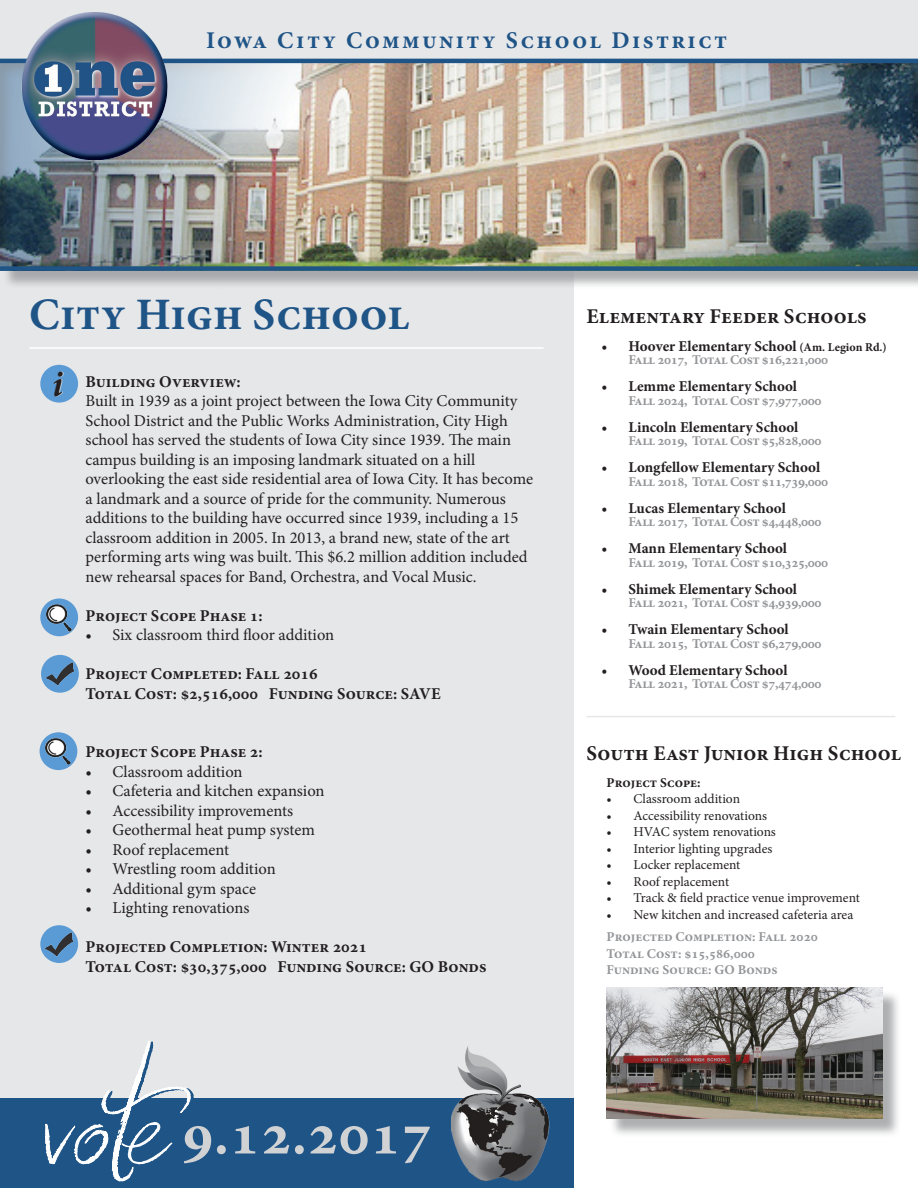
<style>
.page{position:relative;width:918px;height:1188px;background:#e6e7e9}
.page>*{position:absolute;margin:0;border:0;box-sizing:border-box;transform-origin:0 0}
.t1{font:700 60px "Minion Pro";color:#d1d2d4}
.t2{font:700 45px "Minion Pro";color:#1f5487}
.t3{font:italic 700 37.5px "Minion Pro";color:#231f20}
.t4{font:700 24px "Minion Pro";letter-spacing:.1em;color:#1f5487}
.t5{font:700 21px "Minion Pro";color:#231f20}
.t6{font:16.5px/19.5px "Minion Pro";color:#231f20}
.t7{font:700 16.5px "Minion Pro";color:#231f20}
.t8{font:700 15px "Minion Pro";letter-spacing:.01em;color:#231f20}
.t9{font:700 13.5px "Minion Pro";letter-spacing:-.03em;color:#939598}
.t10{font:13.5px "Minion Pro";color:#231f20}
.t11{font:700 13.5px/16.2px "Minion Pro";color:#939598}
.t12{font:700 13.5px "Minion Pro";color:#231f20}
.s1{font-size:12px}
</style>
<div class="page">
<div style="left:0;top:1098px;width:918px;height:90px;background:#1f5487"></div>
<img style="left:451px;top:1046px;width:99px;height:136px">
<div style="left:574px;top:248px;width:344px;height:940px;background:#fff"></div>
<div style="left:2px;top:63px;width:916px;height:226px;background:#939598;opacity:.75"></div>
<div style="left:0;top:59px;width:918px;height:213px;background:#231f20;opacity:.5"></div>
<svg style="left:45px;top:1041px;width:149px;height:141px"></svg>
<hr style="left:29px;top:347px;width:515px;height:2px;background:#fff">
<div style="left:40px;top:599px;width:38px;height:37px;background:#5a9bd5;border-radius:50%"></div>
<img style="left:43px;top:602px;width:31px;height:31px">
<div style="left:40px;top:365px;width:38px;height:38px;background:#5a9bd5;border-radius:50%"></div>
<div style="left:41px;top:655px;width:38px;height:38px;background:#5a9bd5;border-radius:50%"></div>
<img style="left:46px;top:662px;width:28px;height:24px">
<hr style="left:0;top:59px;width:918px;height:4px;background:#1f5487">
<img style="left:20px;top:12px;width:151px;height:149px">
<div style="left:0;top:266px;width:918px;height:5px;background:#1f5487"></div>
<hr style="left:586px;top:716px;width:309px;height:1px;background:#e6e7e9">
<div style="left:609px;top:990px;width:292px;height:148px;background:#939598;opacity:.75"></div>
<img style="left:607px;top:988px;width:275px;height:131px">
<div style="left:40px;top:732px;width:37px;height:38px;background:#5a9bd5;border-radius:50%"></div>
<img style="left:43px;top:735px;width:30px;height:32px">
<div style="left:40px;top:925px;width:38px;height:38px;background:#5a9bd5;border-radius:50%"></div>
<img style="left:45px;top:932px;width:28px;height:24px">
<p class="t4" style="left:206px;top:24px;width:523px">Iowa City Community School District</p>
<p class="t2" style="left:29px;top:283px;width:382px">City High School</p>
<p class="t3" style="left:52px;top:357px;width:13px">i</p>
<p class="t7" style="left:86px;top:370px;width:157px">Building Overview:</p>
<p class="t6" style="left:86px;top:391px;width:449px">Built in 1939 as a joint project between the Iowa City Community School District and the Public Works Administration, City High school has served the students of Iowa City since 1939. The main campus building is an imposing landmark situated on a hill overlooking the east side residential area of Iowa City. It has become a landmark and a source of pride for the community. Numerous additions to the building have occurred since 1939, including a 15 classroom addition in 2005. In 2013, a brand new, state of the art performing arts wing was built. This $6.2 million addition included new rehearsal spaces for Band, Orchestra, and Vocal Music.</p>
<p class="t7" style="left:86px;top:604px;width:179px">Project Scope Phase 1:</p>
<p class="t6" style="left:86px;top:625px;width:250px">• Six classroom third floor addition</p>
<p class="t7" style="left:86px;top:662px;width:234px">Project Completed: Fall 2016</p>
<p class="t7" style="left:86px;top:682px;width:357px">Total Cost: $2,516,000 Funding Source: SAVE</p>
<p class="t7" style="left:86px;top:740px;width:179px">Project Scope Phase 2:</p>
<p class="t6" style="left:86px;top:762px;width:159px">• Classroom addition</p>
<p class="t6" style="left:86px;top:781px;width:241px">• Cafeteria and kitchen expansion</p>
<p class="t6" style="left:86px;top:801px;width:209px">• Accessibility improvements</p>
<p class="t6" style="left:86px;top:820px;width:231px">• Geothermal heat pump system</p>
<p class="t6" style="left:86px;top:840px;width:145px">• Roof replacement</p>
<p class="t6" style="left:86px;top:859px;width:192px">• Wrestling room addition</p>
<p class="t6" style="left:86px;top:879px;width:172px">• Additional gym space</p>
<p class="t6" style="left:86px;top:898px;width:165px">• Lighting renovations</p>
<p class="t7" style="left:86px;top:935px;width:283px">Projected Completion: Winter 2021</p>
<p class="t7" style="left:86px;top:955px;width:402px">Total Cost: $30,375,000 Funding Source: GO Bonds</p>
<p class="t5" style="left:586px;top:301px;width:282px">Elementary Feeder Schools</p>
<p class="t8" style="left:602px;top:335px;width:287px">• Hoover Elementary School <span class="s1">(Am. Legion Rd.)</span></p>
<p class="t9" style="left:628px;top:350px;width:201px">Fall 2017, Total Cost $16,221,000</p>
<p class="t8" style="left:602px;top:376px;width:197px">• Lemme Elementary School</p>
<p class="t9" style="left:628px;top:391px;width:195px">Fall 2024, Total Cost $7,977,000</p>
<p class="t8" style="left:602px;top:416px;width:198px">• Lincoln Elementary School</p>
<p class="t9" style="left:628px;top:431px;width:195px">Fall 2019, Total Cost $5,828,000</p>
<p class="t8" style="left:602px;top:457px;width:220px">• Longfellow Elementary School</p>
<p class="t9" style="left:628px;top:472px;width:201px">Fall 2018, Total Cost $11,739,000</p>
<p class="t8" style="left:602px;top:497px;width:186px">• Lucas Elementary School</p>
<p class="t9" style="left:628px;top:512px;width:195px">Fall 2017, Total Cost $4,448,000</p>
<p class="t8" style="left:602px;top:538px;width:187px">• Mann Elementary School</p>
<p class="t9" style="left:628px;top:553px;width:201px">Fall 2019, Total Cost $10,325,000</p>
<p class="t8" style="left:602px;top:578px;width:197px">• Shimek Elementary School</p>
<p class="t9" style="left:628px;top:593px;width:195px">Fall 2021, Total Cost $4,939,000</p>
<p class="t8" style="left:602px;top:619px;width:189px">• Twain Elementary School</p>
<p class="t9" style="left:628px;top:634px;width:195px">Fall 2015, Total Cost $6,279,000</p>
<p class="t8" style="left:602px;top:659px;width:188px">• Wood Elementary School</p>
<p class="t9" style="left:628px;top:674px;width:195px">Fall 2021, Total Cost $7,474,000</p>
<p class="t5" style="left:586px;top:738px;width:316px">South East Junior High School</p>
<p class="t12" style="left:607px;top:773px;width:96px">Project Scope:</p>
<p class="t10" style="left:607px;top:790px;width:135px">• Classroom addition</p>
<p class="t10" style="left:607px;top:806px;width:162px">• Accessibility renovations</p>
<p class="t10" style="left:607px;top:823px;width:171px">• HVAC system renovations</p>
<p class="t10" style="left:607px;top:839px;width:167px">• Interior lighting upgrades</p>
<p class="t10" style="left:607px;top:856px;width:135px">• Locker replacement</p>
<p class="t10" style="left:607px;top:872px;width:124px">• Roof replacement</p>
<p class="t10" style="left:607px;top:889px;width:255px">• Track &amp; field practice venue improvement</p>
<p class="t10" style="left:607px;top:905px;width:248px">• New kitchen and increased cafeteria area</p>
<p class="t11" style="left:607px;top:929px;width:213px">Projected Completion: Fall 2020</p>
<p class="t11" style="left:607px;top:945px;width:173px">Total Cost: $15,586,000<br>Funding Source: GO Bonds</p>
<p class="t1" style="left:182px;top:1092px;width:252px">9.12.2017</p>
</div>
